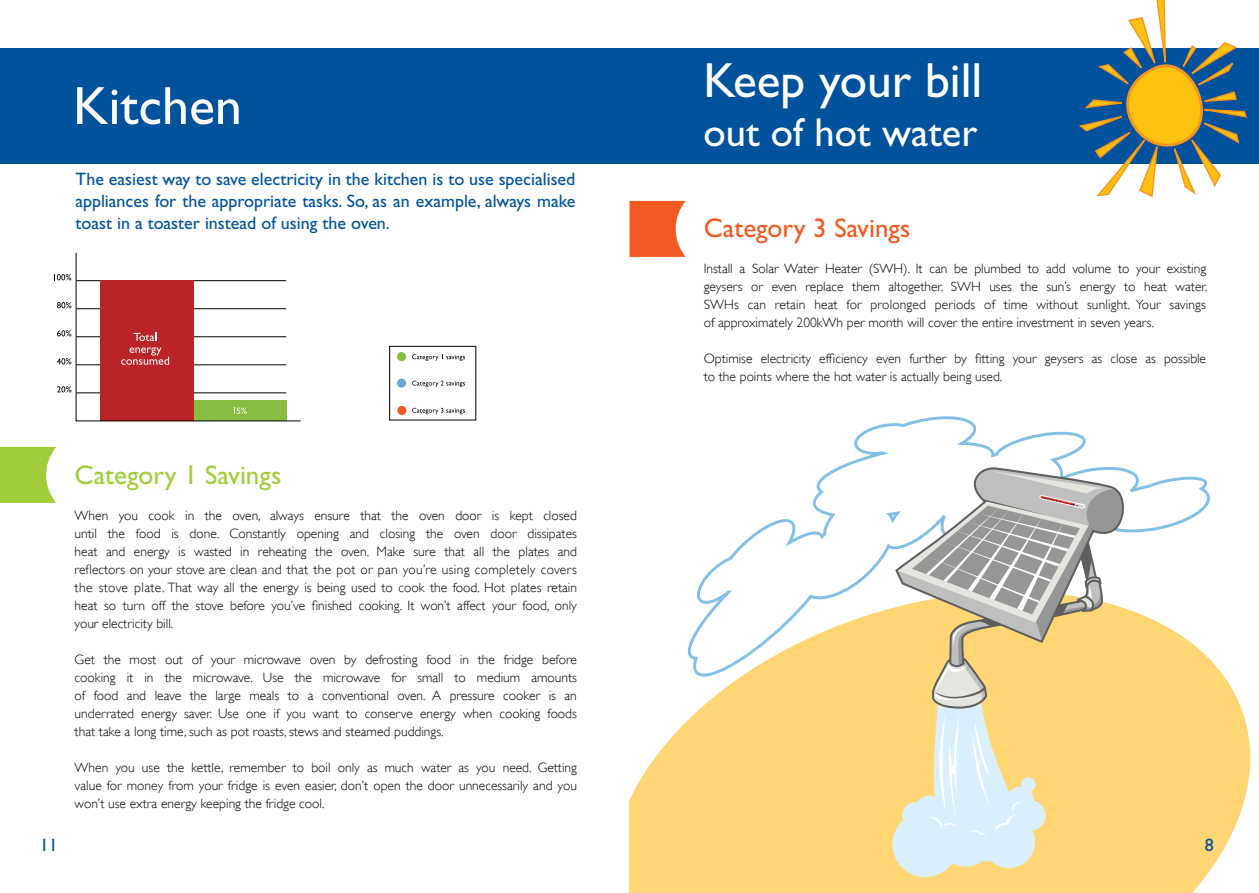
<style>
.page{position:relative;width:1259px;height:893px;background:#fff}
.page>*{position:absolute;margin:0;border:0;box-sizing:border-box;transform-origin:0 0}
.t1{font:54px "Gill Sans Std";color:#fff}
.t2{font:49.5px "Gill Sans Std";color:#fff}
.t3{font:40.5px "Gill Sans Std";color:#fff}
.t4{font:27px "Gill Sans Std";color:#f15a22}
.t5{font:27px "Gill Sans Std";color:#a1cd3a}
.t6{font:18px/21.6px "Gill Sans Std";color:#00529c;text-align:justify}
.t7{font:300 13.5px/18px "Gill Sans";color:#000;text-align:justify}
</style>
<div class="page">
<div style="left:0;top:48px;width:1259px;height:115px;background:#00529c"></div>
<svg style="left:629px;top:664px;width:622px;height:229px;background:#ffda82"></svg>
<svg style="left:683px;top:416px;width:531px;height:266px"></svg>
<svg style="left:892px;top:467px;width:236px;height:410px;background:#e3d4a9"></svg>
<svg style="left:629px;top:201px;width:56px;height:56px;background:#f26d3c"></svg>
<svg style="left:1077px;top:0;width:171px;height:197px"></svg>
<svg style="left:0;top:447px;width:56px;height:56px;background:#acd251"></svg>
<svg style="left:54px;top:252px;width:247px;height:170px"></svg>
<div style="left:389px;top:346px;width:87px;height:74px;border:1px solid #000"></div>
<div style="left:397px;top:379px;width:9px;height:9px;background:#6ba8d1;border-radius:50%"></div>
<div style="left:397px;top:352px;width:9px;height:9px;background:#87bd40;border-radius:50%"></div>
<div style="left:397px;top:406px;width:9px;height:9px;background:#f15a22;border-radius:50%"></div>
<svg style="left:412px;top:354px;width:53px;height:7px"></svg>
<svg style="left:412px;top:381px;width:53px;height:6px"></svg>
<svg style="left:412px;top:408px;width:53px;height:6px"></svg>
<h1 class="t1" style="left:73px;top:75px;width:170px">Kitchen</h1>
<h3 class="t6" style="left:75px;top:169px;width:501px">The easiest way to save electricity in the kitchen is to use specialised appliances for the appropriate tasks. So, as an example, always make toast in a toaster instead of using the oven.</h3>
<h3 class="t6" style="left:40px;top:834px;width:19px">11</h3>
<h3 class="t5" style="left:75px;top:459px;width:208px">Category 1 Savings</h3>
<p class="t7" style="left:75px;top:506px;width:504px">When you cook in the oven, always ensure that the oven door is kept closed until the food is done. Constantly opening and closing the oven door dissipates heat and energy is wasted in reheating the oven. Make sure that all the plates and reflectors on your stove are clean and that the pot or pan you’re using completely covers the stove plate. That way all the energy is being used to cook the food. Hot plates retain heat so turn off the stove before you’ve finished cooking. It won’t affect your food, only your electricity bill.</p>
<p class="t7" style="left:75px;top:650px;width:504px">Get the most out of your microwave oven by defrosting food in the fridge before cooking it in the microwave. Use the microwave for small to medium amounts of food and leave the large meals to a conventional oven. A pressure cooker is an underrated energy saver. Use one if you want to conserve energy when cooking foods that take a long time, such as pot roasts, stews and steamed puddings.</p>
<p class="t7" style="left:75px;top:758px;width:504px">When you use the kettle, remember to boil only as much water as you need. Getting value for money from your fridge is even easier, don’t open the door unnecessarily and you won’t use extra energy keeping the fridge cool.</p>
<h2 class="t2" style="left:703px;top:52px;width:280px">Keep your bill</h2>
<h3 class="t3" style="left:703px;top:109px;width:275px">out of hot water</h3>
<h3 class="t4" style="left:703px;top:213px;width:208px">Category 3 Savings</h3>
<p class="t7" style="left:703px;top:260px;width:505px">Install a Solar Water Heater (SWH). It can be plumbed to add volume to your existing geysers or even replace them altogether. SWH uses the sun’s energy to heat water.<br>SWHs can retain heat for prolonged periods of time without sunlight. Your savings of approximately 200kWh per month will cover the entire investment in seven years.</p>
<p class="t7" style="left:703px;top:350px;width:504px">Optimise electricity efficiency even further by fitting your geysers as close as possible to the points where the hot water is actually being used.</p>
<h3 class="t6" style="left:1205px;top:834px;width:10px">8</h3>
</div>
